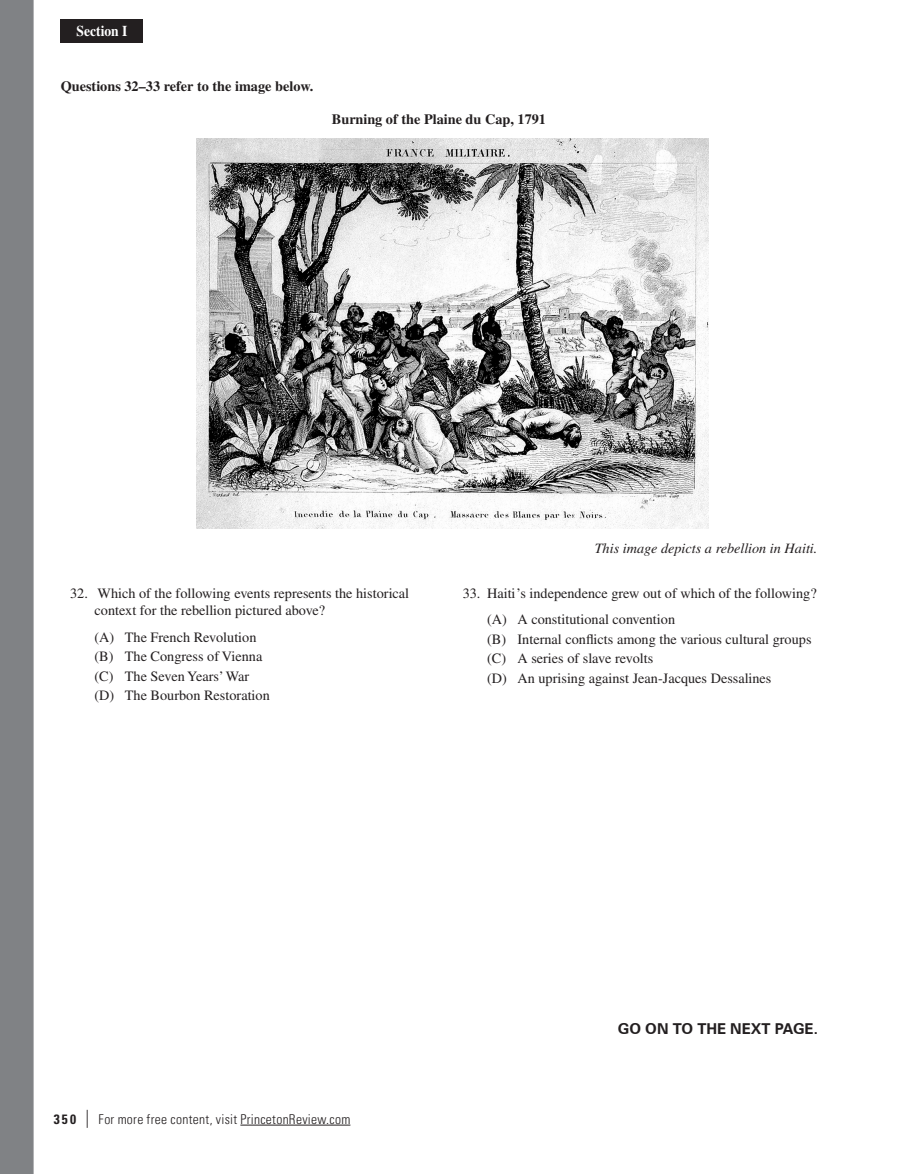
<style>
.page{position:relative;width:905px;height:1174px;background:#fff}
.page>*{position:absolute;margin:0;border:0;box-sizing:border-box;transform-origin:0 0}
.t1{font:700 15px "Zurich BT";color:#231f20}
.t2{font:700 15px "Times LT Pro";color:#fff;scale:.9 1}
.t3{font:14.25px/19.5px "Times LT Pro";color:#231f20}
.t4{font:700 14.25px "Times LT Pro";color:#231f20}
.t5{font:italic 14.25px "Times LT Pro";color:#231f20}
.t6{font:300 condensed 13.5px "Univers LT Pro";letter-spacing:.025em;color:#231f20}
.s1{font-weight:700}
.s2{font-weight:400;font-size:18px}
</style>
<div class="page">
<div style="left:61px;top:19px;width:82px;height:23px;background:#231f20"></div>
<hr style="left:240px;top:1124px;width:110px;height:1px;background:#231f20">
<img style="left:196px;top:139px;width:512px;height:389px">
<div style="left:0;top:0;width:34px;height:1174px;background:#808285"></div>
<p class="t2" style="left:77px;top:22px;width:58px">Section I</p>
<p class="t4" style="left:61px;top:77px;width:254px">Questions 32–33 refer to the image below.</p>
<p class="t4" style="left:332px;top:110px;width:215px">Burning of the Plaine du Cap, 1791</p>
<p class="t5" style="left:594px;top:540px;width:224px">This image depicts a rebellion in Haiti.</p>
<p class="t3" style="left:94px;top:584px;width:316px;line-height:17.1px;text-indent:-24px">32. Which of the following events represents the historical context for the rebellion pictured above?</p>
<p class="t3" style="left:94px;top:626px;width:177px">(A) The French Revolution (B) The Congress of Vienna (C) The Seven Years’ War (D) The Bourbon Restoration</p>
<p class="t3" style="left:487px;top:580px;width:331px;line-height:26.2px;text-indent:-24px">33. Haiti’s independence grew out of which of the following? (A) A constitutional convention</p>
<p class="t3" style="left:487px;top:629px;width:326px">(B) Internal conflicts among the various cultural groups (C) A series of slave revolts<br>(D) An uprising against Jean-Jacques Dessalines</p>
<p class="t6" style="left:54px;top:1109px;width:298px"><span class="s1">350</span> <span class="s2">|</span> For more free content, visit PrincetonReview.com</p>
<p class="t1" style="left:617px;top:1018px;width:202px">GO ON TO THE NEXT PAGE.</p>
</div>
